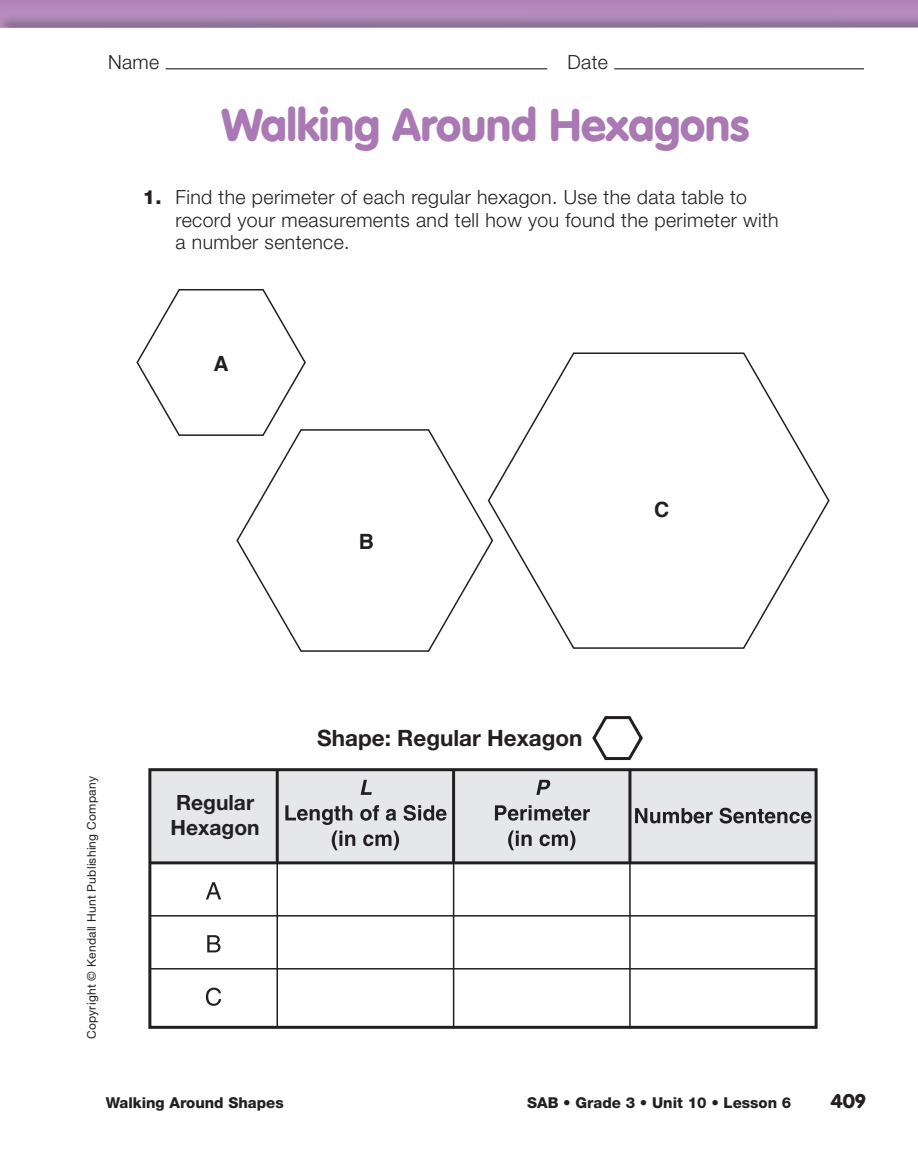
<style>
.page{position:relative;width:918px;height:1176px;background:#fff}
.page>*{position:absolute;margin:0;border:0;box-sizing:border-box;transform-origin:0 0}
.t1{font:900 45px "VAG Rounded Std";color:#aa78b3}
.t2{font:700 22.5px "Helvetica Neue";color:#231f20}
.t3{font:700 21px/25.2px "Helvetica Neue";color:#231f20}
.t4{font:700 21px "Helvetica";color:#231f20}
.t5{font:300 19.5px/22.5px "Helvetica Neue";letter-spacing:.02em;color:#231f20}
.t6{font:900 19.5px "VAG Rounded Std";color:#231f20}
.t7{font:800 15px "Helvetica Neue";color:#231f20}
.t8{font:12px "Helvetica Neue";letter-spacing:.02em;color:#231f20}
.s1{font-weight:800}
</style>
<div class="page">
<div style="left:0;top:0;width:918px;height:13px;background:#b386bc"></div>
<hr style="left:166px;top:68px;width:381px;height:1px;background:#231f20">
<hr style="left:614px;top:68px;width:250px;height:1px;background:#231f20">
<svg style="left:136px;top:289px;width:170px;height:147px"></svg>
<svg style="left:236px;top:428px;width:251px;height:224px"></svg>
<svg style="left:487px;top:352px;width:343px;height:297px"></svg>
<div style="left:150px;top:769px;width:666px;height:93px;background:#e6e7e9"></div>
<div style="left:148px;top:768px;width:670px;height:260px;border:3px solid #231f20"></div>
<hr style="left:277px;top:862px;width:1px;height:165px;background:#231f20">
<hr style="left:453px;top:862px;width:1px;height:165px;background:#231f20">
<hr style="left:629px;top:862px;width:2px;height:165px;background:#231f20">
<hr style="left:150px;top:967px;width:666px;height:2px;background:#231f20">
<hr style="left:150px;top:914px;width:666px;height:2px;background:#231f20">
<hr style="left:150px;top:861px;width:666px;height:3px;background:#231f20">
<hr style="left:276px;top:769px;width:3px;height:93px;background:#231f20">
<hr style="left:452px;top:769px;width:3px;height:93px;background:#231f20">
<hr style="left:628px;top:769px;width:3px;height:93px;background:#231f20">
<svg style="left:361px;top:779px;width:11px;height:15px"></svg>
<svg style="left:285px;top:805px;width:67px;height:19px"></svg>
<svg style="left:360px;top:805px;width:19px;height:15px"></svg>
<svg style="left:386px;top:808px;width:10px;height:12px"></svg>
<svg style="left:404px;top:804px;width:42px;height:16px"></svg>
<svg style="left:332px;top:830px;width:23px;height:20px"></svg>
<svg style="left:363px;top:830px;width:36px;height:20px"></svg>
<svg style="left:536px;top:779px;width:15px;height:15px"></svg>
<svg style="left:495px;top:805px;width:95px;height:15px"></svg>
<svg style="left:508px;top:830px;width:24px;height:20px"></svg>
<svg style="left:540px;top:830px;width:35px;height:20px"></svg>
<svg style="left:635px;top:808px;width:78px;height:15px"></svg>
<svg style="left:720px;top:807px;width:92px;height:16px"></svg>
<svg style="left:206px;top:882px;width:15px;height:17px"></svg>
<svg style="left:207px;top:935px;width:14px;height:17px"></svg>
<svg style="left:206px;top:987px;width:15px;height:18px"></svg>
<svg style="left:592px;top:716px;width:51px;height:44px"></svg>
<p class="t5" style="left:108px;top:53px;width:53px">Name</p>
<p class="t5" style="left:567px;top:53px;width:42px">Date</p>
<h1 class="t1" style="left:222px;top:106px;width:529px">Walking Around Hexagons</h1>
<p class="t5" style="left:175px;top:188px;width:605px;text-indent:-33px"><span class="s1">1.</span> Find the perimeter of each regular hexagon. Use the data table to record your measurements and tell how you found the perimeter with a number sentence.</p>
<p class="t4" style="left:213px;top:354px;width:17px">A</p>
<p class="t4" style="left:359px;top:533px;width:17px">B</p>
<p class="t4" style="left:654px;top:500px;width:17px">C</p>
<p class="t8" style="left:87px;top:1038px;width:264px;rotate:-90deg">Copyright © Kendall Hunt Publishing Company</p>
<p class="t3" style="left:171px;top:791px;width:91px">Regular<br>Hexagon</p>
<p class="t2" style="left:317px;top:729px;width:267px">Shape: Regular Hexagon</p>
<p class="t7" style="left:106px;top:1097px;width:179px">Walking Around Shapes</p>
<p class="t7" style="left:527px;top:1097px;width:266px">SAB • Grade 3 • Unit 10 • Lesson 6</p>
<p class="t6" style="left:831px;top:1092px;width:36px">409</p>
</div>
